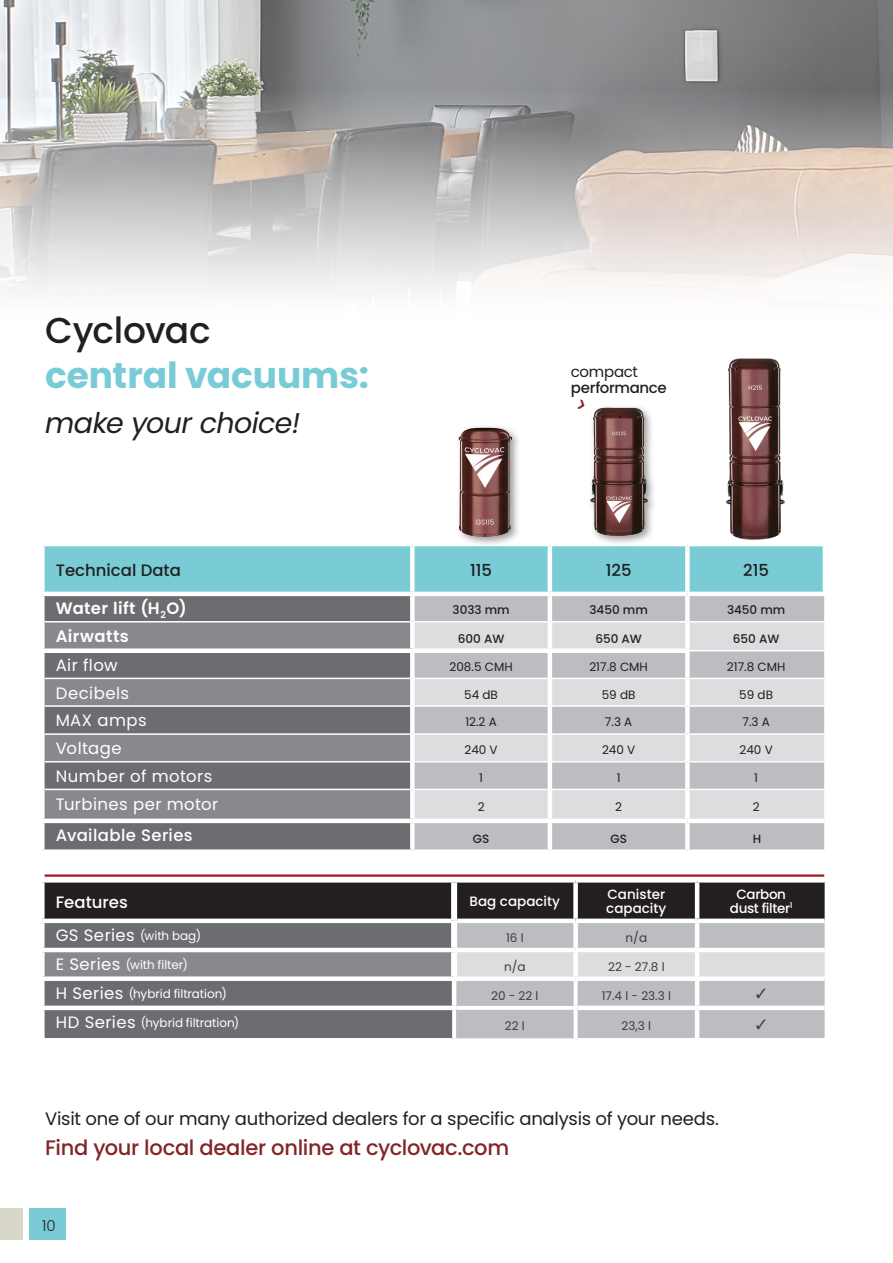
<style>
.page{position:relative;width:893px;height:1263px;background:#fff}
.page>*{position:absolute;margin:0;border:0;box-sizing:border-box;transform-origin:0 0}
.t1{font:700 36px "Poppins";letter-spacing:-.005em;color:#79ccd5}
.t2{font:500 36px "Poppins";letter-spacing:-.01em;color:#231f20}
.t3{font:italic 28.5px "Poppins";letter-spacing:-.02em;color:#231f20}
.t4{font:500 21px "Poppins";letter-spacing:-.015em;color:#822528}
.t5{font:18px "Poppins";letter-spacing:-.015em;color:#231f20}
.t6{font:16.5px "Poppins";letter-spacing:.025em;color:#fff}
.t7{font:500 16.5px "Poppins";letter-spacing:.015em;color:#fff}
.t8{font:500 16.5px "Poppins";color:#231f20}
.t9{font:600 16.5px "Poppins";letter-spacing:.025em;color:#fff}
.t10{font:500 15px/16.5px "Poppins";letter-spacing:-.02em;color:#231f20}
.t11{font:300 15px "Poppins";color:#231f20}
.t12{font:500 13.5px/13.5px "Poppins";color:#fff}
.t13{font:500 13.5px/13.5px "Poppins";letter-spacing:-.025em;color:#fff;text-align:center}
.t14{font:12px "Poppins";letter-spacing:-.005em;color:#fff}
.t15{font:12px "Poppins";color:#231f20}
.t16{font:12px "Poppins";color:#3e3e3f}
.t17{font:500 12px "Poppins";color:#231f20}
.s1{font-weight:400}
.s2{font-size:16.5px}
</style>
<div class="page">
<img style="left:0;top:0;width:893px;height:292px">
<hr style="left:45px;top:874px;width:779px;height:3px;background:#9f1d20">
<div style="left:45px;top:546px;width:778px;height:46px;background:#79ccd5"></div>
<div style="left:45px;top:596px;width:365px;height:253px;background:#6c6d70"></div>
<div style="left:415px;top:596px;width:409px;height:253px;background:#bcbdc0"></div>
<svg style="left:45px;top:622px;width:365px;height:197px;background:#7d7e81"></svg>
<svg style="left:415px;top:622px;width:409px;height:197px;background:#cfd0d2"></svg>
<hr style="left:45px;top:621px;width:365px;height:1px;background:#fff">
<hr style="left:415px;top:621px;width:133px;height:1px;background:#fff">
<hr style="left:552px;top:621px;width:135px;height:1px;background:#fff">
<hr style="left:45px;top:678px;width:365px;height:1px;background:#fff">
<hr style="left:415px;top:678px;width:133px;height:1px;background:#fff">
<hr style="left:552px;top:678px;width:135px;height:1px;background:#fff">
<hr style="left:45px;top:705px;width:365px;height:2px;background:#fff">
<hr style="left:415px;top:705px;width:133px;height:2px;background:#fff">
<hr style="left:552px;top:705px;width:135px;height:2px;background:#fff">
<hr style="left:45px;top:733px;width:365px;height:2px;background:#fff">
<hr style="left:415px;top:733px;width:133px;height:2px;background:#fff">
<hr style="left:552px;top:733px;width:135px;height:2px;background:#fff">
<hr style="left:45px;top:761px;width:365px;height:1px;background:#fff">
<hr style="left:415px;top:761px;width:133px;height:1px;background:#fff">
<hr style="left:552px;top:761px;width:135px;height:1px;background:#fff">
<hr style="left:45px;top:789px;width:365px;height:1px;background:#fff">
<hr style="left:415px;top:789px;width:133px;height:1px;background:#fff">
<hr style="left:552px;top:789px;width:135px;height:1px;background:#fff">
<hr style="left:40px;top:819px;width:372px;height:4px;background:#fff">
<div style="left:410px;top:546px;width:5px;height:46px;background:#fff"></div>
<hr style="left:548px;top:823px;width:4px;height:26px;background:#fff">
<hr style="left:548px;top:546px;width:4px;height:46px;background:#fff">
<hr style="left:548px;top:596px;width:4px;height:26px;background:#fff">
<hr style="left:548px;top:622px;width:4px;height:26px;background:#fff">
<hr style="left:548px;top:653px;width:4px;height:25px;background:#fff">
<hr style="left:548px;top:678px;width:4px;height:28px;background:#fff">
<hr style="left:548px;top:706px;width:4px;height:28px;background:#fff">
<hr style="left:548px;top:734px;width:4px;height:28px;background:#fff">
<hr style="left:548px;top:762px;width:4px;height:27px;background:#fff">
<hr style="left:548px;top:789px;width:4px;height:30px;background:#fff">
<div style="left:685px;top:823px;width:5px;height:26px;background:#fff"></div>
<hr style="left:412px;top:819px;width:138px;height:4px;background:#fff">
<hr style="left:550px;top:819px;width:137px;height:4px;background:#fff">
<hr style="left:687px;top:819px;width:137px;height:4px;background:#fff">
<div style="left:40px;top:648px;width:372px;height:5px;background:#fff"></div>
<div style="left:412px;top:648px;width:138px;height:5px;background:#fff"></div>
<div style="left:550px;top:648px;width:140px;height:5px;background:#fff"></div>
<div style="left:685px;top:596px;width:5px;height:25px;background:#fff"></div>
<div style="left:685px;top:622px;width:5px;height:26px;background:#fff"></div>
<hr style="left:687px;top:621px;width:139px;height:1px;background:#fff">
<div style="left:685px;top:653px;width:5px;height:25px;background:#fff"></div>
<hr style="left:690px;top:650px;width:136px;height:1px;background:#fff">
<div style="left:685px;top:679px;width:5px;height:26px;background:#fff"></div>
<hr style="left:687px;top:678px;width:139px;height:1px;background:#fff">
<div style="left:685px;top:707px;width:5px;height:26px;background:#fff"></div>
<hr style="left:687px;top:705px;width:139px;height:2px;background:#fff">
<div style="left:685px;top:735px;width:5px;height:26px;background:#fff"></div>
<hr style="left:687px;top:733px;width:139px;height:2px;background:#fff">
<div style="left:685px;top:762px;width:5px;height:27px;background:#fff"></div>
<hr style="left:687px;top:761px;width:139px;height:1px;background:#fff">
<div style="left:685px;top:790px;width:5px;height:29px;background:#fff"></div>
<hr style="left:687px;top:789px;width:139px;height:1px;background:#fff">
<div style="left:685px;top:546px;width:5px;height:46px;background:#fff"></div>
<div style="left:587px;top:403px;width:71px;height:143px;background:#231f20;opacity:.45"></div>
<img style="left:590px;top:403px;width:65px;height:133px">
<div style="left:456px;top:424px;width:66px;height:123px;background:#231f20;opacity:.45"></div>
<img style="left:456px;top:427px;width:56px;height:110px">
<img style="left:727px;top:358px;width:58px;height:181px">
<div style="left:30px;top:1208px;width:36px;height:32px;background:#79ccd5"></div>
<div style="left:0;top:1208px;width:23px;height:32px;background:#d9d7ca"></div>
<svg style="left:42px;top:880px;width:784px;height:160px;background:#8f8e91"></svg>
<p class="t2" style="left:45px;top:310px;width:167px">Cyclovac</p>
<p class="t1" style="left:45px;top:355px;width:325px">central vacuums:</p>
<p class="t3" style="left:45px;top:407px;width:257px">make your choice!</p>
<p class="t10" style="left:571px;top:363px;width:98px"><span class="s1">compact </span>performance</p>
<p class="t8" style="left:56px;top:561px;width:127px">Technical Data</p>
<p class="t8" style="left:470px;top:561px;width:24px">115</p>
<p class="t8" style="left:606px;top:561px;width:27px">125</p>
<p class="t8" style="left:743px;top:561px;width:27px">215</p>
<p class="t9" style="left:56px;top:599px;width:132px">Water lift (H<sub>2</sub>O)</p>
<p class="t17" style="left:453px;top:603px;width:59px">3033 mm</p>
<p class="t17" style="left:589px;top:603px;width:60px">3450 mm</p>
<p class="t17" style="left:727px;top:603px;width:60px">3450 mm</p>
<p class="t9" style="left:56px;top:627px;width:74px">Airwatts</p>
<p class="t17" style="left:458px;top:631px;width:48px">600 AW</p>
<p class="t17" style="left:595px;top:631px;width:48px">650 AW</p>
<p class="t17" style="left:733px;top:631px;width:48px">650 AW</p>
<p class="t6" style="left:56px;top:656px;width:63px">Air flow</p>
<p class="t15" style="left:449px;top:660px;width:65px">208.5 CMH</p>
<p class="t15" style="left:589px;top:660px;width:60px">217.8 CMH</p>
<p class="t15" style="left:727px;top:660px;width:60px">217.8 CMH</p>
<p class="t6" style="left:56px;top:683px;width:75px">Decibels</p>
<p class="t15" style="left:464px;top:687px;width:35px">54 dB</p>
<p class="t15" style="left:602px;top:687px;width:35px">59 dB</p>
<p class="t15" style="left:739px;top:687px;width:35px">59 dB</p>
<p class="t6" style="left:56px;top:711px;width:92px">MAX amps</p>
<p class="t15" style="left:465px;top:715px;width:33px">12.2 A</p>
<p class="t15" style="left:605px;top:715px;width:29px">7.3 A</p>
<p class="t15" style="left:742px;top:715px;width:29px">7.3 A</p>
<p class="t6" style="left:56px;top:739px;width:67px">Voltage</p>
<p class="t15" style="left:464px;top:743px;width:35px">240 V</p>
<p class="t15" style="left:602px;top:743px;width:35px">240 V</p>
<p class="t15" style="left:739px;top:743px;width:35px">240 V</p>
<p class="t6" style="left:56px;top:767px;width:158px">Number of motors</p>
<p class="t15" style="left:479px;top:771px;width:5px">1</p>
<p class="t15" style="left:617px;top:771px;width:5px">1</p>
<p class="t15" style="left:754px;top:771px;width:5px">1</p>
<p class="t6" style="left:56px;top:794px;width:164px">Turbines per motor</p>
<p class="t15" style="left:478px;top:800px;width:8px">2</p>
<p class="t15" style="left:615px;top:800px;width:8px">2</p>
<p class="t15" style="left:753px;top:800px;width:8px">2</p>
<p class="t7" style="left:56px;top:826px;width:138px">Available Series</p>
<p class="t17" style="left:473px;top:831px;width:18px">GS</p>
<p class="t17" style="left:610px;top:831px;width:18px">GS</p>
<p class="t17" style="left:753px;top:831px;width:10px">H</p>
<p class="t7" style="left:56px;top:892px;width:74px">Features</p>
<p class="t12" style="left:470px;top:895px;width:92px">Bag capacity</p>
<p class="t12" style="left:606px;top:888px;width:62px">Canister capacity</p>
<p class="t13" style="left:730px;top:888px;width:64px">Carbon dust filter<sup>1</sup></p>
<p class="t14" style="left:56px;top:928px;width:147px"><span class="s2">GS Series</span> (with bag)</p>
<p class="t16" style="left:506px;top:930px;width:19px">16 l</p>
<p class="t16" style="left:626px;top:930px;width:23px">n/a</p>
<p class="t14" style="left:56px;top:958px;width:133px"><span class="s2">E Series</span> (with filter)</p>
<p class="t16" style="left:504px;top:959px;width:23px">n/a</p>
<p class="t16" style="left:608px;top:959px;width:58px">22 - 27.8 l</p>
<p class="t14" style="left:56px;top:986px;width:173px"><span class="s2">H Series</span> (hybrid filtration)</p>
<p class="t16" style="left:491px;top:988px;width:49px">20 - 22 l</p>
<p class="t16" style="left:602px;top:988px;width:71px">17.4 l - 23.3 l</p>
<p class="t14" style="left:56px;top:1016px;width:185px"><span class="s2">HD Series</span> (hybrid filtration)</p>
<p class="t16" style="left:505px;top:1019px;width:21px">22 l</p>
<p class="t16" style="left:622px;top:1019px;width:31px">23,3 l</p>
<p class="t5" style="left:45px;top:1108px;width:675px">Visit one of our many authorized dealers for a specific analysis of your needs.</p>
<p class="t4" style="left:45px;top:1135px;width:466px">Find your local dealer online at cyclovac.com</p>
<p class="t11" style="left:42px;top:1217px;width:15px">10</p>
</div>
